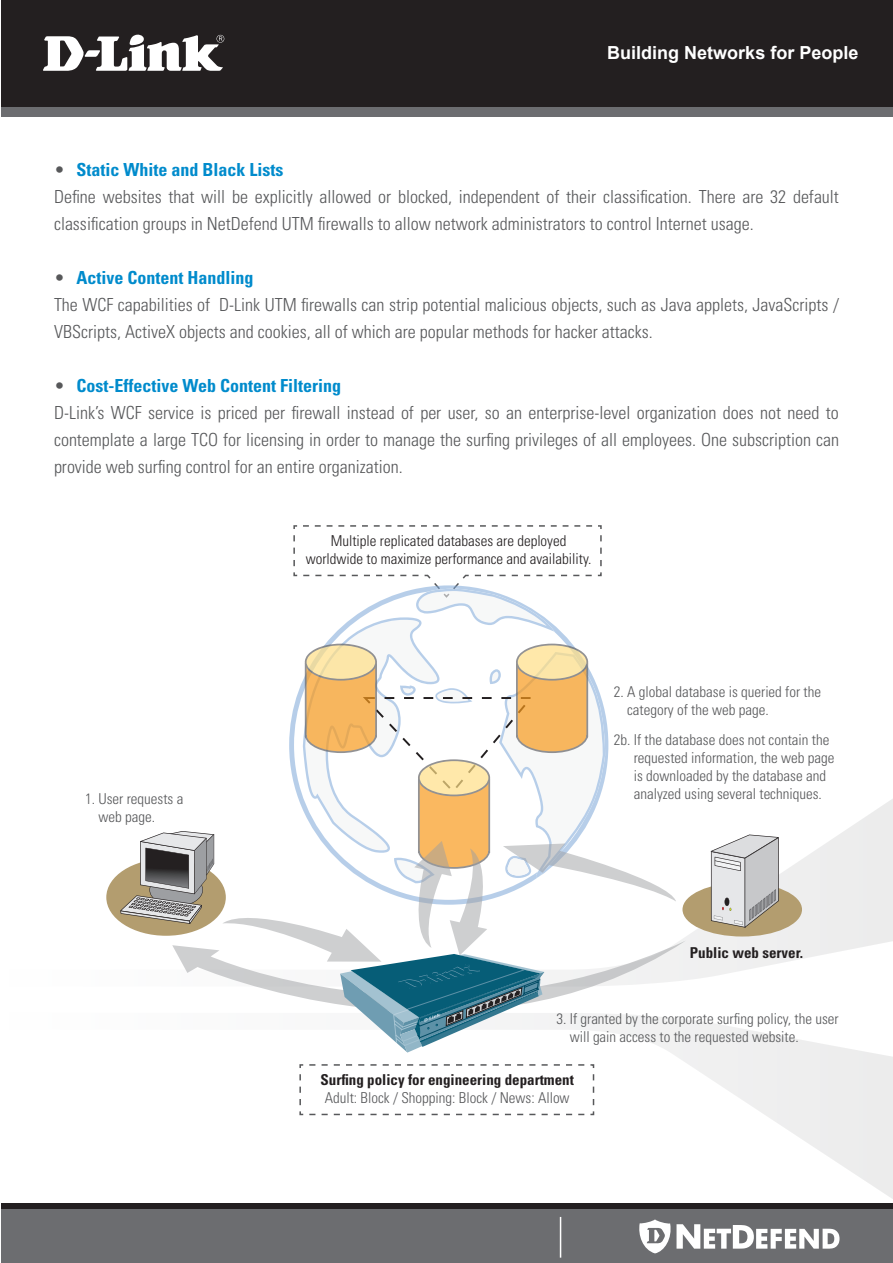
<style>
.page{position:relative;width:893px;height:1263px;background:#fff}
.page>*{position:absolute;margin:0;border:0;box-sizing:border-box;transform-origin:0 0}
.t1{font:300 condensed 18px/27px "Univers";color:#57585a}
.t2{font:700 condensed 18px "Univers";color:#008bcc}
.t3{font:700 18px "Arial";color:#fff}
.t4{font:300 condensed 15px/18px "Univers";color:#57585a}
.t5{font:300 condensed 15px/18px "Univers";color:#231f20;text-align:center}
.t6{font:700 condensed 15px "Univers";color:#231f20}
.s1{font-weight:300;color:#57585a}
</style>
<div class="page">
<svg style="left:1px;top:1203px;width:892px;height:7px;background:#2d2a2b"></svg>
<div style="left:1px;top:87px;width:892px;height:29px;background:#6c6d70"></div>
<div style="left:1px;top:1210px;width:892px;height:53px;background:#6c6d70"></div>
<div style="left:1px;top:0;width:892px;height:106px;background:#231f20"></div>
<svg style="left:43px;top:34px;width:181px;height:37px"></svg>
<hr style="left:560px;top:1217px;width:1px;height:40px;background:#fff">
<svg style="left:686px;top:799px;width:207px;height:181px"></svg>
<svg style="left:670px;top:1019px;width:223px;height:180px"></svg>
<svg style="left:639px;top:1219px;width:200px;height:34px"></svg>
<div style="left:682px;top:882px;width:120px;height:54px;background:#b39d6f;border-radius:50%"></div>
<svg style="left:711px;top:834px;width:68px;height:94px"></svg>
<div style="left:106px;top:859px;width:120px;height:77px;background:#b39d6f;border-radius:50%"></div>
<svg style="left:299px;top:1064px;width:296px;height:52px"></svg>
<svg style="left:120px;top:525px;width:566px;height:527px"></svg>
<p class="t3" style="left:607px;top:41px;width:253px">Building Networks for People</p>
<p class="t2" style="left:54px;top:158px;width:231px"><span class="s1">•</span> Static White and Black Lists</p>
<p class="t1" style="left:54px;top:183px;width:786px">Define websites that will be explicitly allowed or blocked, independent of their classification. There are 32 default classification groups in NetDefend UTM firewalls to allow network administrators to control Internet usage.</p>
<p class="t2" style="left:54px;top:266px;width:201px"><span class="s1">•</span> Active Content Handling</p>
<p class="t1" style="left:54px;top:291px;width:786px">The WCF capabilities of D-Link UTM firewalls can strip potential malicious objects, such as Java applets, JavaScripts /<br>VBScripts, ActiveX objects and cookies, all of which are popular methods for hacker attacks.</p>
<p class="t2" style="left:54px;top:374px;width:289px"><span class="s1">•</span> Cost-Effective Web Content Filtering</p>
<p class="t1" style="left:54px;top:399px;width:786px;text-align:justify">D-Link’s WCF service is priced per firewall instead of per user, so an enterprise-level organization does not need to contemplate a large TCO for licensing in order to manage the surfing privileges of all employees. One subscription can provide web surfing control for an entire organization.</p>
<p class="t4" style="left:98px;top:790px;width:86px;text-indent:-13px">1. User requests a web page.</p>
<p class="t5" style="left:306px;top:531px;width:287px">Multiple replicated databases are deployed worldwide to maximize performance and availability.</p>
<p class="t4" style="left:627px;top:683px;width:196px;text-indent:-13px">2. A global database is queried for the category of the web page.</p>
<p class="t4" style="left:634px;top:731px;width:202px;text-indent:-20px">2b. If the database does not contain the requested information, the web page is downloaded by the database and analyzed using several techniques.</p>
<p class="t6" style="left:690px;top:943px;width:115px">Public web server.</p>
<p class="t4" style="left:570px;top:1010px;width:271px;text-indent:-13px">3. If granted by the corporate surfing policy, the user will gain access to the requested website.</p>
<p class="t6" style="left:321px;top:1070px;width:255px">Surfing policy for engineering department</p>
<p class="t4" style="left:325px;top:1089px;width:246px">Adult: Block / Shopping: Block / News: Allow</p>
</div>
